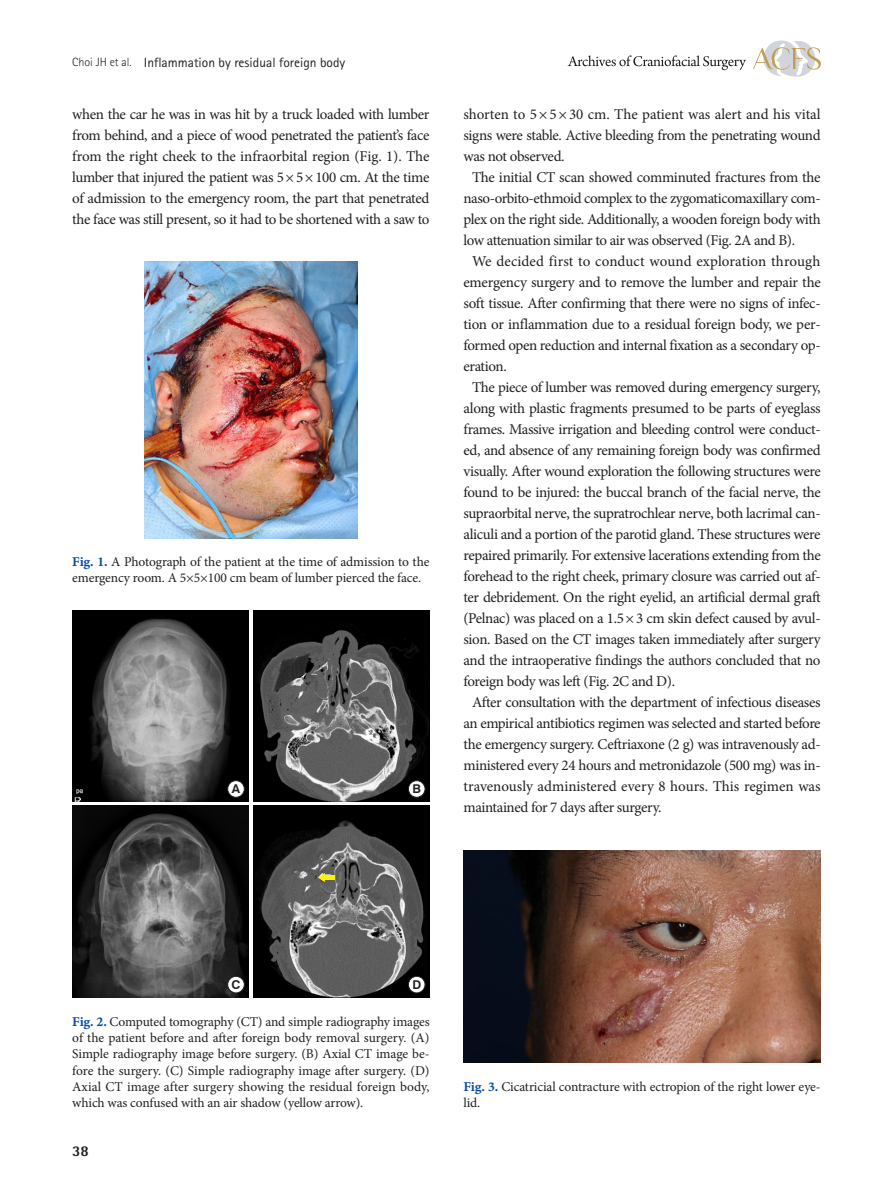
<style>
.page{position:relative;width:893px;height:1191px;background:#fff}
.page>*{position:absolute;margin:0;border:0;box-sizing:border-box;transform-origin:0 0}
.본문{font:15px/21px "Minion Pro";letter-spacing:-.025em;color:#231f20;text-align:justify}
.본문_0{font:15px/21px "Minion Pro";letter-spacing:-.025em;color:#231f20;text-align:justify}
.t1{font:800 15px "Rotis Semi Sans Std";color:#231f20}
.표그림제목{font:13.5px/16.2px "Minion Pro";letter-spacing:-.01em;color:#231f20}
.t2{font:13.5px "Rotis Sans Serif Std";color:#231f20}
.t3{font:700 12.15px "Swiss 721 BT";color:#231f20}
.s1{font-weight:300;font-size:12px}
.s2{font-family:"Minion Pro Bold Capt";color:#0d4da1}
</style>
<div class="page">
<svg style="left:753px;top:40px;width:68px;height:37px"></svg>
<svg style="left:568px;top:55px;width:178px;height:15px"></svg>
<img style="left:145px;top:261px;width:212px;height:277px">
<img style="left:463px;top:850px;width:358px;height:212px">
<img style="left:72px;top:610px;width:177px;height:191px">
<img style="left:72px;top:806px;width:177px;height:191px">
<img style="left:253px;top:610px;width:176px;height:191px">
<img style="left:253px;top:806px;width:176px;height:191px">
<div style="left:228px;top:780px;width:16px;height:17px;background:#fff;border-radius:50%"></div>
<div style="left:227px;top:780px;width:17px;height:17px;border:1px solid #231f20;border-radius:50%"></div>
<div style="left:228px;top:976px;width:16px;height:17px;background:#fff;border-radius:50%"></div>
<div style="left:227px;top:976px;width:17px;height:17px;border:1px solid #231f20;border-radius:50%"></div>
<div style="left:408px;top:780px;width:17px;height:17px;background:#fff;border-radius:50%"></div>
<div style="left:408px;top:780px;width:17px;height:17px;border:1px solid #231f20;border-radius:50%"></div>
<div style="left:408px;top:976px;width:17px;height:17px;background:#fff;border-radius:50%"></div>
<div style="left:408px;top:976px;width:17px;height:17px;border:1px solid #231f20;border-radius:50%"></div>
<hr style="left:322px;top:875px;width:13px;height:4px;background:#fff101">
<svg style="left:318px;top:873px;width:7px;height:9px"></svg>
<p class="t2" style="left:72px;top:54px;width:275px"><span class="s1">Choi JH et al.</span> Inflammation by residual foreign body</p>
<p class="본문_0" style="left:72px;top:103px;width:359px">when the car he was in was hit by a truck loaded with lumber from behind, and a piece of wood penetrated the patient’s face from the right cheek to the infraorbital region (Fig. 1). The lumber that injured the patient was 5× 5× 100 cm. At the time of admission to the emergency room, the part that penetrated the face was still present, so it had to be shortened with a saw to</p>
<p class="본문_0" style="left:463px;top:103px;width:359px">shorten to 5 × 5 × 30 cm. The patient was alert and his vital signs were stable. Active bleeding from the penetrating wound was not observed.</p>
<p class="본문" style="left:463px;top:166px;width:359px;text-indent:9px">The initial CT scan showed comminuted fractures from the naso-orbito-ethmoid complex to the zygomaticomaxillary com&shy;plex on the right side. Additionally, a wooden foreign body with low attenuation similar to air was observed (Fig. 2A and B).</p>
<p class="본문" style="left:463px;top:250px;width:359px;text-indent:9px">We decided first to conduct wound exploration through emergency surgery and to remove the lumber and repair the soft tissue. After confirming that there were no signs of infec&shy;tion or inflammation due to a residual foreign body, we per&shy;formed open reduction and internal fixation as a secondary op&shy;eration.</p>
<p class="본문" style="left:463px;top:376px;width:359px;text-indent:9px">The piece of lumber was removed during emergency surgery, along with plastic fragments presumed to be parts of eyeglass frames. Massive irrigation and bleeding control were conduct&shy;ed, and absence of any remaining foreign body was confirmed visually. After wound exploration the following structures were found to be injured: the buccal branch of the facial nerve, the supraorbital nerve, the supratrochlear nerve, both lacrimal can&shy;aliculi and a portion of the parotid gland. These structures were repaired primarily. For extensive lacerations extending from the forehead to the right cheek, primary closure was carried out af&shy;ter debridement. On the right eyelid, an artificial dermal graft (Pelnac) was placed on a 1.5× 3 cm skin defect caused by avul&shy;sion. Based on the CT images taken immediately after surgery and the intraoperative findings the authors concluded that no foreign body was left (Fig. 2C and D).</p>
<p class="본문" style="left:463px;top:691px;width:359px;text-indent:9px">After consultation with the department of infectious diseases an empirical antibiotics regimen was selected and started before the emergency surgery. Ceftriaxone (2 g) was intravenously ad&shy;ministered every 24 hours and metronidazole (500 mg) was in&shy;travenously administered every 8 hours. This regimen was maintained for 7 days after surgery.</p>
<p class="표그림제목" style="left:72px;top:554px;width:359px"><span class="s2">Fig. 1.</span> A Photograph of the patient at the time of admission to the emergency room. A 5×5×100 cm beam of lumber pierced the face.</p>
<p class="t3" style="left:232px;top:781px;width:10px">A</p>
<p class="t3" style="left:412px;top:781px;width:10px">B</p>
<p class="t3" style="left:231px;top:977px;width:10px">C</p>
<p class="t3" style="left:412px;top:977px;width:10px">D</p>
<p class="표그림제목" style="left:72px;top:1013px;width:359px;text-align:justify"><span class="s2">Fig. 2.</span> Computed tomography (CT) and simple radiography images of the patient before and after foreign body removal surgery. (A)<br>Simple radiography image before surgery. (B) Axial CT image be&shy;fore the surgery. (C) Simple radiography image after surgery. (D)<br>Axial CT image after surgery showing the residual foreign body, which was confused with an air shadow (yellow arrow).</p>
<p class="t1" style="left:72px;top:1141px;width:18px">38</p>
<p class="표그림제목" style="left:463px;top:1078px;width:359px"><span class="s2">Fig. 3.</span> Cicatricial contracture with ectropion of the right lower eye&shy;lid.</p>
</div>
